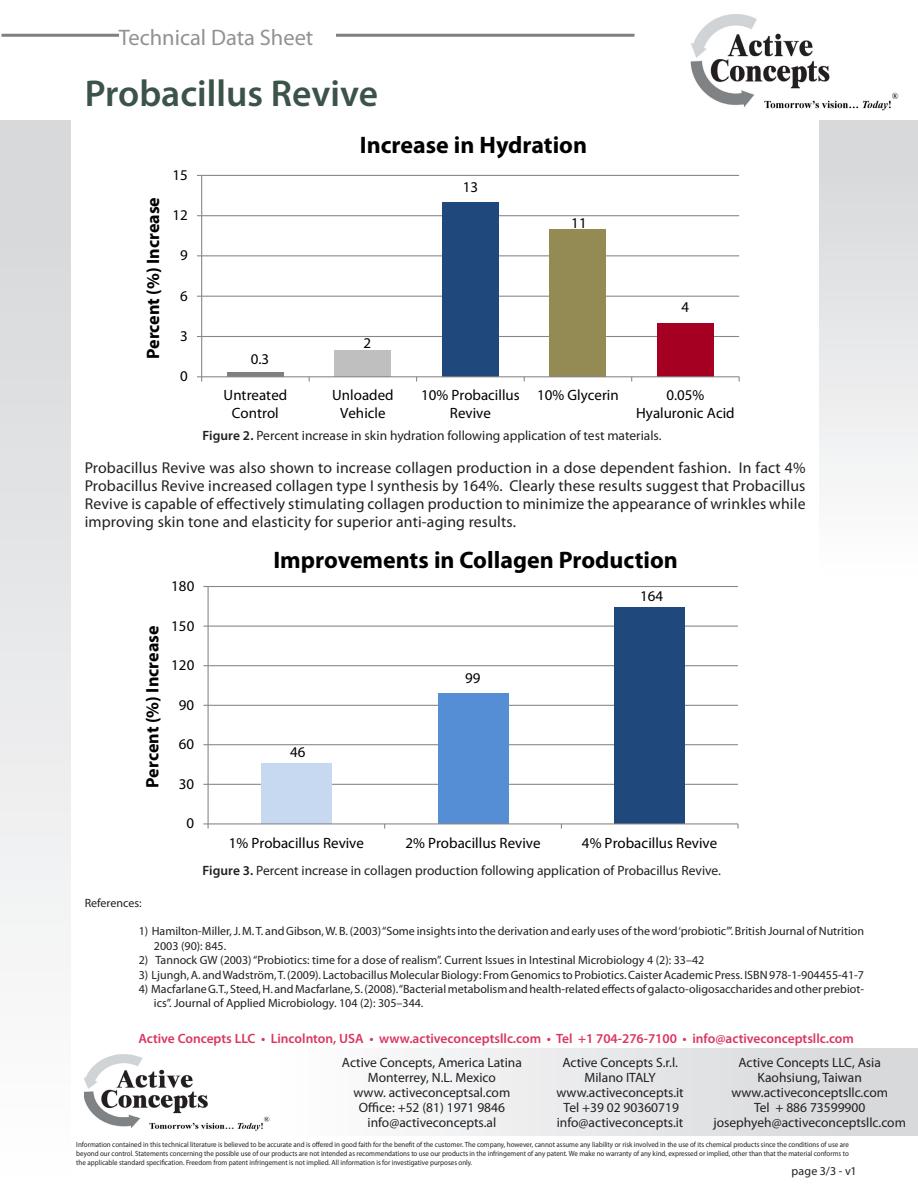
<style>
.page{position:relative;width:918px;height:1188px;background:#fff}
.page>*{position:absolute;margin:0;border:0;box-sizing:border-box;transform-origin:0 0}
.t1{font:600 37.5px "Myriad Pro";color:#3b5348}
.t2{font:700 24px "Myriad Pro";color:#000}
.t3{font:22.5px "Myriad Pro";color:#919295}
.t4{font:700 18px "Myriad Pro";color:#000}
.t5{font:15.75px/18px "Myriad Pro";letter-spacing:.01em;color:#231f20;text-align:justify}
.t6{font:15px/18px "Myriad Pro";letter-spacing:.005em;color:#000;text-align:center}
.t7{font:13.5px "Myriad Pro";color:#231f20}
.t8{font:600 13.5px "Myriad Pro";color:#da3560}
.t9{font:12px "Myriad Pro";color:#231f20}
.t10{font:7.5px/9px "Myriad Pro";color:#231f20;text-align:justify;scale:.93 1}
.s1{font-weight:600}
</style>
<div class="page">
<img style="left:690px;top:14px;width:209px;height:97px">
<hr style="left:2px;top:34px;width:633px;height:3px;background:#808083">
<div style="left:119px;top:28px;width:217px;height:31px;background:#fff"></div>
<div style="left:819px;top:120px;width:99px;height:459px;background:linear-gradient(to bottom,#d4d5d8,#fefefe)"></div>
<img style="left:85px;top:1054px;width:185px;height:77px">
<div style="left:272px;top:1048px;width:646px;height:87px;background:linear-gradient(to right,#fefefe,#d4d5d8)"></div>
<div style="left:0;top:120px;width:71px;height:1068px;background:linear-gradient(to bottom,#d4d5d8,#fefefe)"></div>
<hr style="left:202px;top:336px;width:537px;height:1px;background:#868686">
<hr style="left:202px;top:296px;width:537px;height:1px;background:#868686">
<hr style="left:202px;top:255px;width:537px;height:1px;background:#868686">
<hr style="left:202px;top:215px;width:537px;height:1px;background:#868686">
<hr style="left:202px;top:175px;width:537px;height:1px;background:#868686">
<hr style="left:227px;top:373px;width:57px;height:4px;background:#7f7f7f">
<div style="left:335px;top:350px;width:56px;height:27px;background:#bfbfbf"></div>
<div style="left:442px;top:202px;width:57px;height:175px;background:#1f497d"></div>
<div style="left:550px;top:229px;width:56px;height:148px;background:#948a54"></div>
<div style="left:657px;top:323px;width:57px;height:54px;background:#a50021"></div>
<hr style="left:201px;top:175px;width:1px;height:202px;background:#868686">
<hr style="left:202px;top:376px;width:537px;height:1px;background:#868686">
<svg style="left:197px;top:376px;width:5px;height:6px"></svg>
<hr style="left:208px;top:784px;width:530px;height:1px;background:#868686">
<hr style="left:208px;top:744px;width:530px;height:1px;background:#868686">
<hr style="left:208px;top:705px;width:530px;height:1px;background:#868686">
<hr style="left:208px;top:665px;width:530px;height:1px;background:#868686">
<hr style="left:208px;top:626px;width:530px;height:1px;background:#868686">
<hr style="left:208px;top:586px;width:530px;height:1px;background:#868686">
<div style="left:261px;top:763px;width:71px;height:61px;background:#c6d9f1"></div>
<div style="left:438px;top:693px;width:70px;height:131px;background:#558ed5"></div>
<div style="left:614px;top:608px;width:71px;height:216px;background:#1f497d"></div>
<hr style="left:208px;top:587px;width:1px;height:237px;background:#868686">
<hr style="left:208px;top:823px;width:530px;height:1px;background:#868686">
<svg style="left:203px;top:823px;width:6px;height:6px"></svg>
<p class="t3" style="left:119px;top:23px;width:196px">Technical Data Sheet</p>
<p class="t1" style="left:85px;top:69px;width:295px">Probacillus Revive</p>
<p class="t4" style="left:142px;top:359px;width:163px;rotate:-90deg">Percent (%) Increase</p>
<p class="t6" style="left:173px;top:165px;width:17px">15</p>
<p class="t6" style="left:173px;top:206px;width:17px">12</p>
<p class="t6" style="left:180px;top:246px;width:9px">9</p>
<p class="t6" style="left:180px;top:286px;width:9px">6</p>
<p class="t6" style="left:180px;top:327px;width:9px">3</p>
<p class="t6" style="left:180px;top:367px;width:9px">0</p>
<p class="t2" style="left:360px;top:129px;width:229px">Increase in Hydration</p>
<p class="t6" style="left:251px;top:350px;width:20px">0.3</p>
<p class="t6" style="left:364px;top:334px;width:9px">2</p>
<p class="t6" style="left:463px;top:177px;width:17px">13</p>
<p class="t6" style="left:571px;top:213px;width:17px">11</p>
<p class="t6" style="left:681px;top:298px;width:9px">4</p>
<p class="t6" style="left:224px;top:386px;width:65px">Untreated<br>Control</p>
<p class="t6" style="left:332px;top:386px;width:63px">Unloaded<br>Vehicle</p>
<p class="t6" style="left:421px;top:386px;width:100px">10% Probacillus<br>Revive</p>
<p class="t6" style="left:537px;top:386px;width:83px">10% Glycerin</p>
<p class="t6" style="left:636px;top:386px;width:100px">0.05%<br>Hyaluronic Acid</p>
<p class="t7" style="left:202px;top:427px;width:461px"><span class="s1">Figure 2.</span> Percent increase in skin hydration following application of test materials.</p>
<p class="t5" style="left:85px;top:458px;width:722px">Probacillus Revive was also shown to increase collagen production in a dose dependent fashion. In fact 4% Probacillus Revive increased collagen type I synthesis by 164%. Clearly these results suggest that Probacillus Revive is capable of effectively stimulating collagen production to minimize the appearance of wrinkles while improving skin tone and elasticity for superior anti-aging results.</p>
<p class="t4" style="left:141px;top:788px;width:163px;rotate:-90deg">Percent (%) Increase</p>
<p class="t6" style="left:171px;top:577px;width:25px">180</p>
<p class="t6" style="left:171px;top:616px;width:25px">150</p>
<p class="t6" style="left:171px;top:656px;width:25px">120</p>
<p class="t6" style="left:179px;top:695px;width:17px">90</p>
<p class="t2" style="left:273px;top:544px;width:406px">Improvements in Collagen Production</p>
<p class="t6" style="left:465px;top:668px;width:17px">99</p>
<p class="t6" style="left:640px;top:586px;width:25px">164</p>
<p class="t6" style="left:179px;top:735px;width:17px">60</p>
<p class="t6" style="left:179px;top:774px;width:17px">30</p>
<p class="t6" style="left:290px;top:743px;width:17px">46</p>
<p class="t6" style="left:187px;top:814px;width:9px">0</p>
<p class="t6" style="left:229px;top:833px;width:137px">1% Probacillus Revive</p>
<p class="t6" style="left:405px;top:833px;width:137px">2% Probacillus Revive</p>
<p class="t6" style="left:582px;top:833px;width:137px">4% Probacillus Revive</p>
<p class="t7" style="left:202px;top:862px;width:520px"><span class="s1">Figure 3.</span> Percent increase in collagen production following application of Probacillus Revive.</p>
<p class="t9" style="left:85px;top:895px;width:58px">References:</p>
<p class="t9" style="left:139px;top:924px;width:727px">1) Hamilton-Miller, J. M. T. and Gibson, W. B. (2003) “Some insights into the derivation and early uses of the word ‘probiotic’”. British Journal of Nutrition</p>
<p class="t9" style="left:154px;top:938px;width:74px">2003 (90): 845.</p>
<p class="t9" style="left:139px;top:953px;width:567px">2) Tannock GW (2003) “Probiotics: time for a dose of realism”. Current Issues in Intestinal Microbiology 4 (2): 33–42</p>
<p class="t9" style="left:139px;top:967px;width:727px">3) Ljungh, A. and Wadström, T. (2009). Lactobacillus Molecular Biology: From Genomics to Probiotics. Caister Academic Press. ISBN 978-1-904455-41-7</p>
<p class="t9" style="left:139px;top:982px;width:727px">4) Macfarlane G.T., Steed, H. and Macfarlane, S. (2008). “Bacterial metabolism and health-related effects of galacto-oligosaccharides and other prebiot-</p>
<p class="t9" style="left:154px;top:996px;width:271px">ics”. Journal of Applied Microbiology. 104 (2): 305–344.</p>
<p class="t8" style="left:138px;top:1030px;width:717px">Active Concepts LLC • Lincolnton, USA • www.activeconceptsllc.com • Tel +1 704-276-7100 • info@activeconceptsllc.com</p>
<p class="t7" style="left:562px;top:1054px;width:117px">Active Concepts S.r.l.</p>
<p class="t7" style="left:584px;top:1069px;width:73px">Milano ITALY</p>
<p class="t7" style="left:557px;top:1084px;width:129px">www.activeconcepts.it</p>
<p class="t7" style="left:564px;top:1099px;width:117px">Tel +39 02 90360719</p>
<p class="t7" style="left:557px;top:1114px;width:128px">info@activeconcepts.it</p>
<p class="t7" style="left:738px;top:1054px;width:144px">Active Concepts LLC, Asia</p>
<p class="t7" style="left:758px;top:1069px;width:106px">Kaohsiung, Taiwan</p>
<p class="t7" style="left:731px;top:1084px;width:158px">www.activeconceptsllc.com</p>
<p class="t7" style="left:754px;top:1099px;width:113px">Tel + 886 73599900</p>
<p class="t7" style="left:713px;top:1114px;width:194px">josephyeh@activeconceptsllc.com</p>
<p class="t10" style="left:76px;top:1139px;width:832px">Information contained in this technical literature is believed to be accurate and is offered in good faith for the benefit of the customer. The company, however, cannot assume any liability or risk involved in the use of its chemical products since the conditions of use are beyond our control. Statements concerning the possible use of our products are not intended as recommendations to use our products in the infringement of any patent. We make no warranty of any kind, expressed or implied, other than that the material conforms to the applicable standard specification. Freedom from patent infringement is not implied. All information is for investigative purposes only.</p>
<p class="t9" style="left:792px;top:1164px;width:67px">page 3/3 - v1</p>
<p class="t7" style="left:342px;top:1054px;width:181px">Active Concepts, America Latina</p>
<p class="t7" style="left:368px;top:1069px;width:130px">Monterrey, N.L. Mexico</p>
<p class="t7" style="left:354px;top:1084px;width:158px">www. activeconceptsal.com</p>
<p class="t7" style="left:359px;top:1099px;width:148px">Office: +52 (81) 1971 9846</p>
<p class="t7" style="left:368px;top:1114px;width:130px">info@activeconcepts.al</p>
</div>
